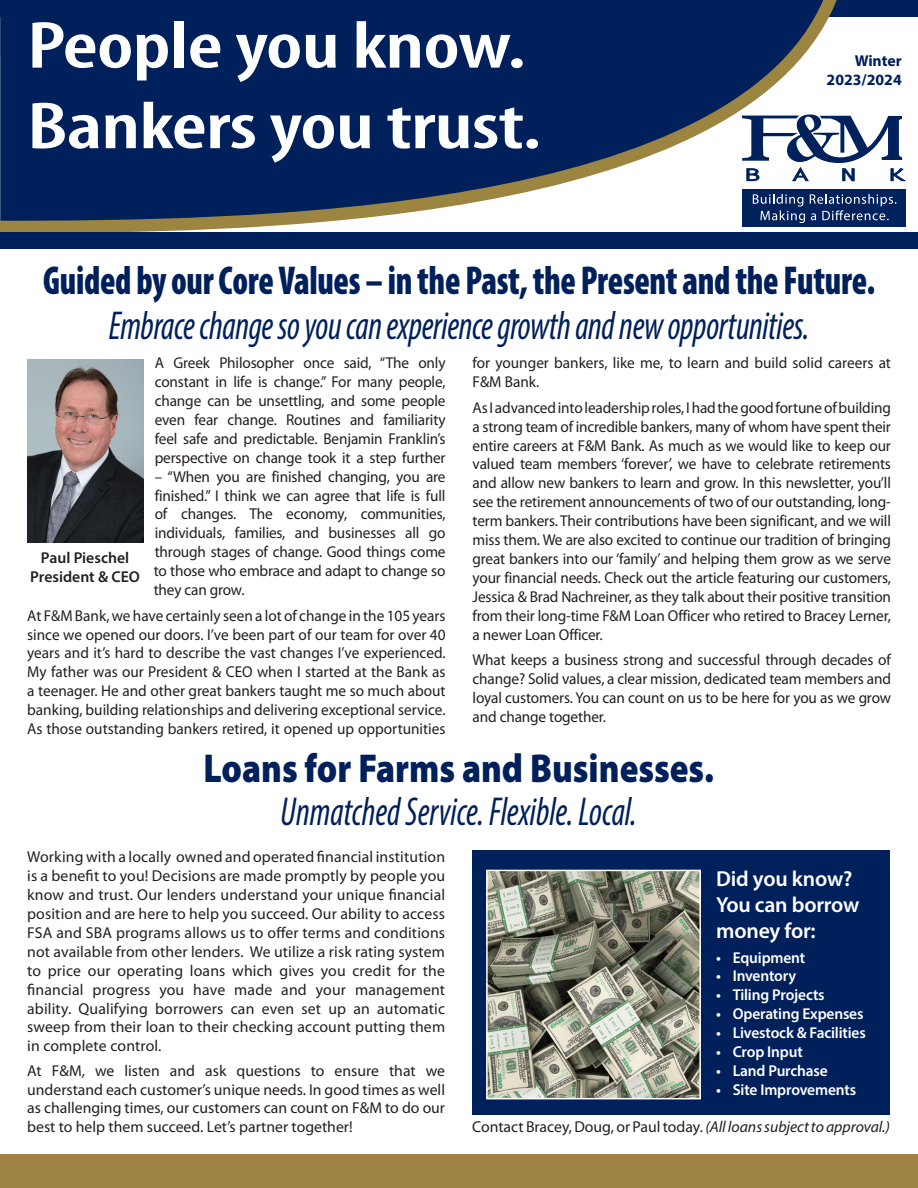
<style>
.page{position:relative;width:918px;height:1188px;background:#fff}
.page>*{position:absolute;margin:0;border:0;box-sizing:border-box;transform-origin:0 0}
.t1{font:600 condensed 67.2px "Myriad Pro";letter-spacing:-.01em;color:#fff;scale:1.33 1}
.t2{font:italic condensed 40.5px/43.5px "Myriad Pro";letter-spacing:-.01em;color:#00205b;text-align:center;scale:.86 1}
.t3{font:900 condensed 40.5px "Myriad Pro";letter-spacing:-.01em;color:#00205b;scale:.86 1}
.t4{font:600 21.75px/26.1px "Myriad Pro";letter-spacing:-.01em;color:#fff}
.t5{font:15.75px/18.9px "Myriad Pro";letter-spacing:-.005em;color:#231f20;text-align:justify}
.t6{font:600 15.75px "Myriad Pro";letter-spacing:-.01em;color:#fff}
.t7{font:600 15.75px "Myriad Pro";color:#231f20}
.t8{font:700 15.75px/18.9px "Myriad Pro";color:#00205b;text-align:right}
.s1{font-weight:900;font-style:normal;font-stretch:normal}
.s2{font-style:italic}
</style>
<div class="page">
<div style="left:0;top:1155px;width:918px;height:33px;background:#9f8344"></div>
<div style="left:0;top:0;width:918px;height:17px;background:#00205b"></div>
<svg style="left:850px;top:115px;width:55px;height:67px"></svg>
<div style="left:742px;top:189px;width:163px;height:37px;background:#00225c"></div>
<svg style="left:850px;top:194px;width:47px;height:27px"></svg>
<svg style="left:0;top:0;width:850px;height:232px"></svg>
<div style="left:0;top:232px;width:918px;height:16px;background:#00205b"></div>
<img style="left:27px;top:359px;width:117px;height:184px">
<div style="left:473px;top:850px;width:417px;height:265px;background:#00205b"></div>
<img style="left:489px;top:873px;width:209px;height:223px">
<div style="left:486px;top:870px;width:215px;height:229px;border:2px solid #fff"></div>
<p class="t1" style="left:27px;top:4px;width:377px">People you know.</p>
<p class="t1" style="left:27px;top:84px;width:388px">Bankers you trust.</p>
<p class="t8" style="left:827px;top:51px;width:77px">Winter<br>2023/2024</p>
<p class="t3" style="left:43px;top:254px;width:969px">Guided by our Core Values – in the Past, the Present and the Future.</p>
<p class="t2" style="left:109px;top:303px;width:816px">Embrace change so you can experience growth and new opportunities.</p>
<p class="t5" style="left:155px;top:353px;width:292px">A Greek Philosopher once said, “The only constant in life is change.” For many people, change can be unsettling, and some people even fear change. Routines and familiarity feel safe and predictable. Benjamin Franklin’s perspective on change took it a step further</p>
<p class="t5" style="left:154px;top:467px;width:293px">– “When you are finished changing, you are finished.” I think we can agree that life is full of changes. The economy, communities, individuals, families, and businesses all go through stages of change. Good things come to those who embrace and adapt to change so they can grow.</p>
<p class="t5" style="left:27px;top:606px;width:420px">At F&amp;M Bank, we have certainly seen a lot of change in the 105 years since we opened our doors. I’ve been part of our team for over 40 years and it’s hard to describe the vast changes I’ve experienced.<br>My father was our President &amp; CEO when I started at the Bank as a teenager. He and other great bankers taught me so much about banking, building relationships and delivering exceptional service.<br>As those outstanding bankers retired, it opened up opportunities</p>
<p class="t5" style="left:473px;top:353px;width:420px">for younger bankers, like me, to learn and build solid careers at<br>F&amp;M Bank.</p>
<p class="t5" style="left:473px;top:398px;width:420px">As I advanced into leadership roles, I had the good fortune of building a strong team of incredible bankers, many of whom have spent their entire careers at F&amp;M Bank. As much as we would like to keep our valued team members ‘forever’, we have to celebrate retirements and allow new bankers to learn and grow. In this newsletter, you’ll see the retirement announcements of two of our outstanding, long&shy;term bankers. Their contributions have been significant, and we will miss them. We are also excited to continue our tradition of bringing great bankers into our ‘family’ and helping them grow as we serve your financial needs. Check out the article featuring our customers, Jessica &amp; Brad Nachreiner, as they talk about their positive transition from their long-time F&amp;M Loan Officer who retired to Bracey Lerner, a newer Loan Officer.</p>
<p class="t5" style="left:473px;top:650px;width:420px">What keeps a business strong and successful through decades of change? Solid values, a clear mission, dedicated team members and loyal customers. You can count on us to be here for you as we grow and change together.</p>
<p class="t7" style="left:41px;top:547px;width:90px">Paul Pieschel</p>
<p class="t7" style="left:30px;top:566px;width:111px">President &amp; CEO</p>
<p class="t2" style="left:203px;top:746px;width:595px"><span class="s1">Loans for Farms and Businesses.<br></span>Unmatched Service. Flexible. Local.</p>
<p class="t5" style="left:27px;top:847px;width:419px">Working with a locally owned and operated financial institution is a benefit to you! Decisions are made promptly by people you know and trust. Our lenders understand your unique financial position and are here to help you succeed. Our ability to access FSA and SBA programs allows us to offer terms and conditions not available from other lenders. We utilize a risk rating system to price our operating loans which gives you credit for the financial progress you have made and your management ability. Qualifying borrowers can even set up an automatic sweep from their loan to their checking account putting them in complete control.</p>
<p class="t5" style="left:27px;top:1061px;width:420px">At F&amp;M, we listen and ask questions to ensure that we understand each customer’s unique needs. In good times as well as challenging times, our customers can count on F&amp;M to do our best to help them succeed. Let’s partner together!</p>
<p class="t4" style="left:716px;top:865px;width:145px">Did you know?<br>You can borrow money for:</p>
<p class="t6" style="left:716px;top:947px;width:91px">• Equipment</p>
<p class="t6" style="left:716px;top:966px;width:81px">• Inventory</p>
<p class="t6" style="left:716px;top:985px;width:110px">• Tiling Projects</p>
<p class="t6" style="left:716px;top:1004px;width:149px">• Operating Expenses</p>
<p class="t6" style="left:716px;top:1023px;width:151px">• Livestock &amp; Facilities</p>
<p class="t6" style="left:716px;top:1042px;width:88px">• Crop Input</p>
<p class="t6" style="left:716px;top:1061px;width:113px">• Land Purchase</p>
<p class="t6" style="left:716px;top:1079px;width:141px">• Site Improvements</p>
<p class="t5" style="left:472px;top:1117px;width:419px">Contact Bracey, Doug, or Paul today. <span class="s2">(All loans subject to approval.)</span></p>
</div>
